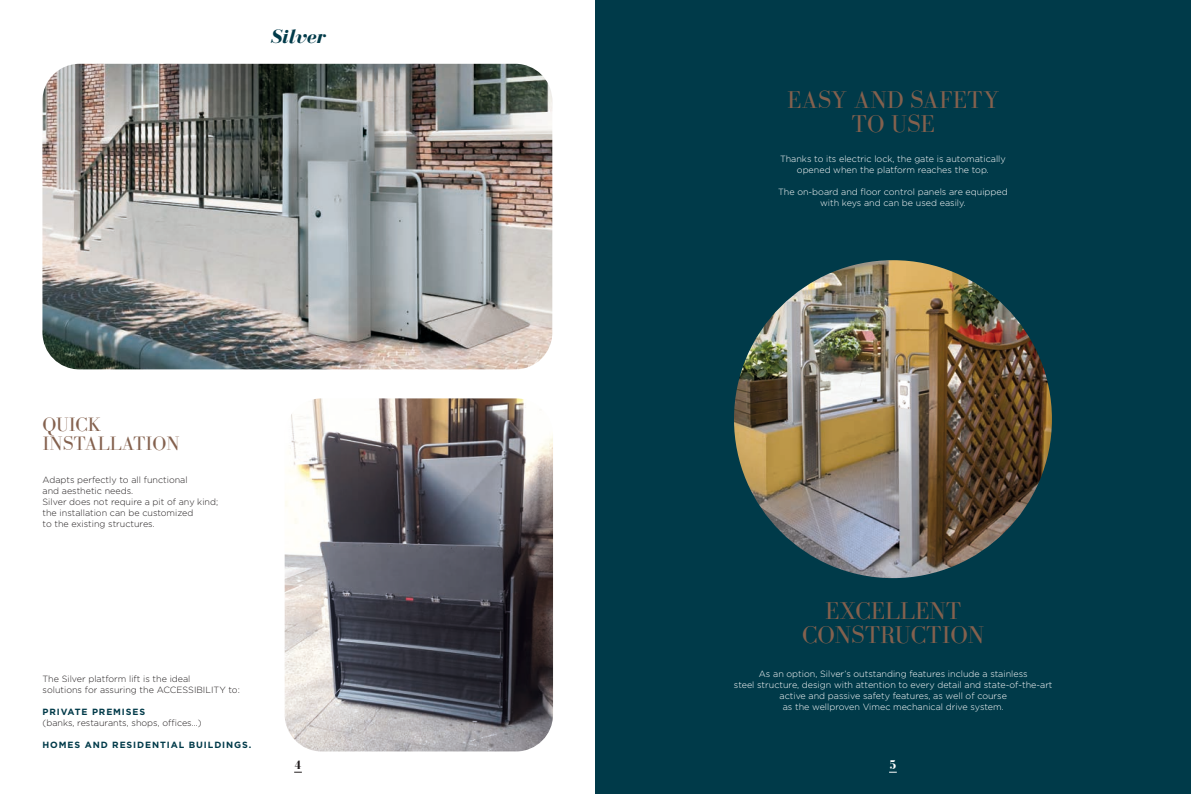
<style>
.page{position:relative;width:1191px;height:794px;background:#fff}
.page>*{position:absolute;margin:0;border:0;box-sizing:border-box;transform-origin:0 0}
.t1{font:25px "Bodoni FLF";color:#84614e}
.t2{font:20px "Bodoni FLF";color:#84614e}
.t3{font:italic 700 20px "Bodoni FLF";color:#003a49}
.t4{font:700 13px "Bodoni FLF";color:#231f20}
.t5{font:700 13px "Bodoni FLF";color:#fff}
.t6{font:300 9px/11px "Gotham HTF";color:#fff;text-align:center}
.t7{font:300 9px "Gotham HTF";color:#231f20}
.t8{font:700 9px "Gotham HTF";letter-spacing:.1em;color:#003a49}
</style>
<div class="page">
<div style="left:595px;top:0;width:596px;height:794px;background:#003a49"></div>
<img style="left:734px;top:260px;width:318px;height:318px;border-radius:159px">
<img style="left:285px;top:398px;width:268px;height:353px">
<img style="left:42px;top:64px;width:510px;height:305px">
<p class="t3" style="left:270px;top:25px;width:56px">Silver</p>
<p class="t2" style="left:43px;top:413px;width:60px">QUICK</p>
<p class="t2" style="left:43px;top:432px;width:139px">INSTALLATION</p>
<p class="t7" style="left:43px;top:475px;width:147px">Adapts perfectly to all functional</p>
<p class="t7" style="left:43px;top:486px;width:92px">and aesthetic needs.</p>
<p class="t7" style="left:43px;top:497px;width:177px">Silver does not require a pit of any kind;</p>
<p class="t7" style="left:43px;top:508px;width:152px">the installation can be customized</p>
<p class="t7" style="left:43px;top:519px;width:114px">to the existing structures.</p>
<p class="t7" style="left:43px;top:674px;width:149px">The Silver platform lift is the ideal</p>
<p class="t7" style="left:43px;top:685px;width:199px">solutions for assuring the ACCESSIBILITY to:</p>
<p class="t8" style="left:43px;top:707px;width:104px">PRIVATE PREMISES</p>
<p class="t7" style="left:43px;top:718px;width:161px">(banks, restaurants, shops, offices...)</p>
<p class="t8" style="left:43px;top:739px;width:210px">HOMES AND RESIDENTIAL BUILDINGS.</p>
<p class="t4" style="left:294px;top:758px;width:9px">4</p>
<p class="t1" style="left:787px;top:86px;width:213px">EASY AND SAFETY</p>
<p class="t1" style="left:851px;top:110px;width:85px">TO USE</p>
<p class="t6" style="left:780px;top:153px;width:227px">Thanks to its electric lock, the gate is automatically</p>
<p class="t6" style="left:797px;top:164px;width:193px">opened when the platform reaches the top.</p>
<p class="t6" style="left:778px;top:186px;width:231px">The on-board and floor control panels are equipped</p>
<p class="t6" style="left:820px;top:197px;width:147px">with keys and can be used easily.</p>
<p class="t1" style="left:825px;top:597px;width:138px">EXCELLENT</p>
<p class="t1" style="left:802px;top:621px;width:184px">CONSTRUCTION</p>
<p class="t6" style="left:759px;top:668px;width:270px">As an option, Silver’s outstanding features include a stainless</p>
<p class="t6" style="left:734px;top:679px;width:320px">steel structure, design with attention to every detail and state-of-the-art active and passive safety features, as well of course</p>
<p class="t6" style="left:782px;top:701px;width:222px">as the wellproven Vimec mechanical drive system.</p>
<p class="t5" style="left:889px;top:758px;width:9px">5</p>
</div>
